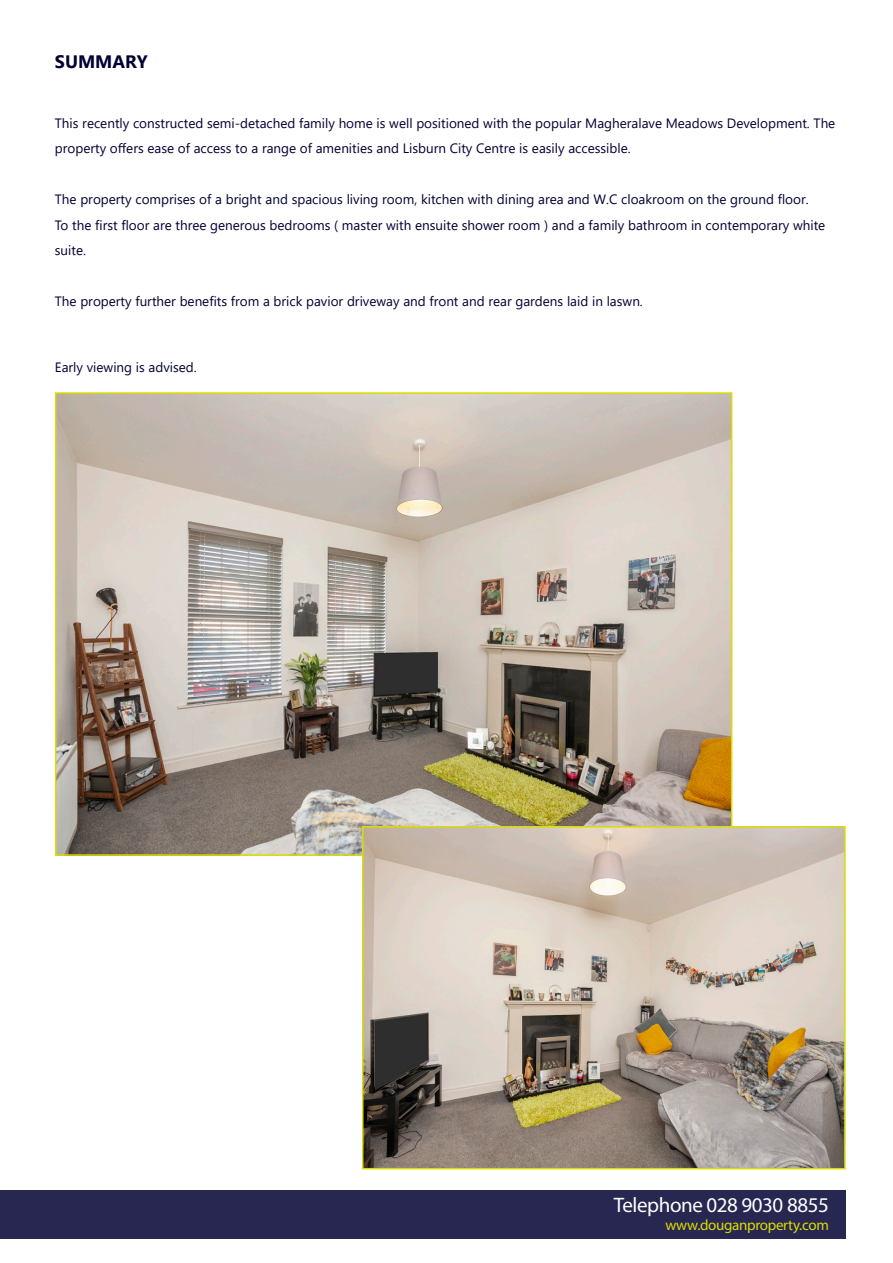
<style>
.page{position:relative;width:893px;height:1263px;background:#fff}
.page>*{position:absolute;margin:0;border:0;box-sizing:border-box;transform-origin:0 0}
.t1{font:21px "Myriad Pro";letter-spacing:-.02em;color:#fff}
.t2{font:700 18px "Segoe UI";color:#003}
.t3{font:15px "Myriad Pro";letter-spacing:-.02em;color:#dbdc00}
.t4{font:13.5px/25.5px "Segoe UI";color:#003}
</style>
<div class="page">
<img style="left:58px;top:395px;width:671px;height:458px">
<div style="left:0;top:1191px;width:846px;height:48px;background:#272752"></div>
<img style="left:365px;top:829px;width:478px;height:337px">
<div style="left:362px;top:826px;width:484px;height:343px;border:2px solid #dbdc00"></div>
<p class="t2" style="left:55px;top:45px;width:94px">SUMMARY</p>
<p class="t4" style="left:55px;top:109px;width:782px">This recently constructed semi-detached family home is well positioned with the popular Magheralave Meadows Development. The property offers ease of access to a range of amenities and Lisburn City Centre is easily accessible.</p>
<p class="t4" style="left:55px;top:186px;width:772px">The property comprises of a bright and spacious living room, kitchen with dining area and W.C cloakroom on the ground floor.<br>To the first floor are three generous bedrooms ( master with ensuite shower room ) and a family bathroom in contemporary white suite.</p>
<p class="t4" style="left:55px;top:288px;width:589px">The property further benefits from a brick pavior driveway and front and rear gardens laid in laswn.</p>
<p class="t4" style="left:55px;top:354px;width:143px">Early viewing is advised.</p>
<p class="t1" style="left:614px;top:1192px;width:216px">Telephone 028 9030 8855</p>
<p class="t3" style="left:665px;top:1216px;width:165px">www.douganproperty.com</p>
</div>
